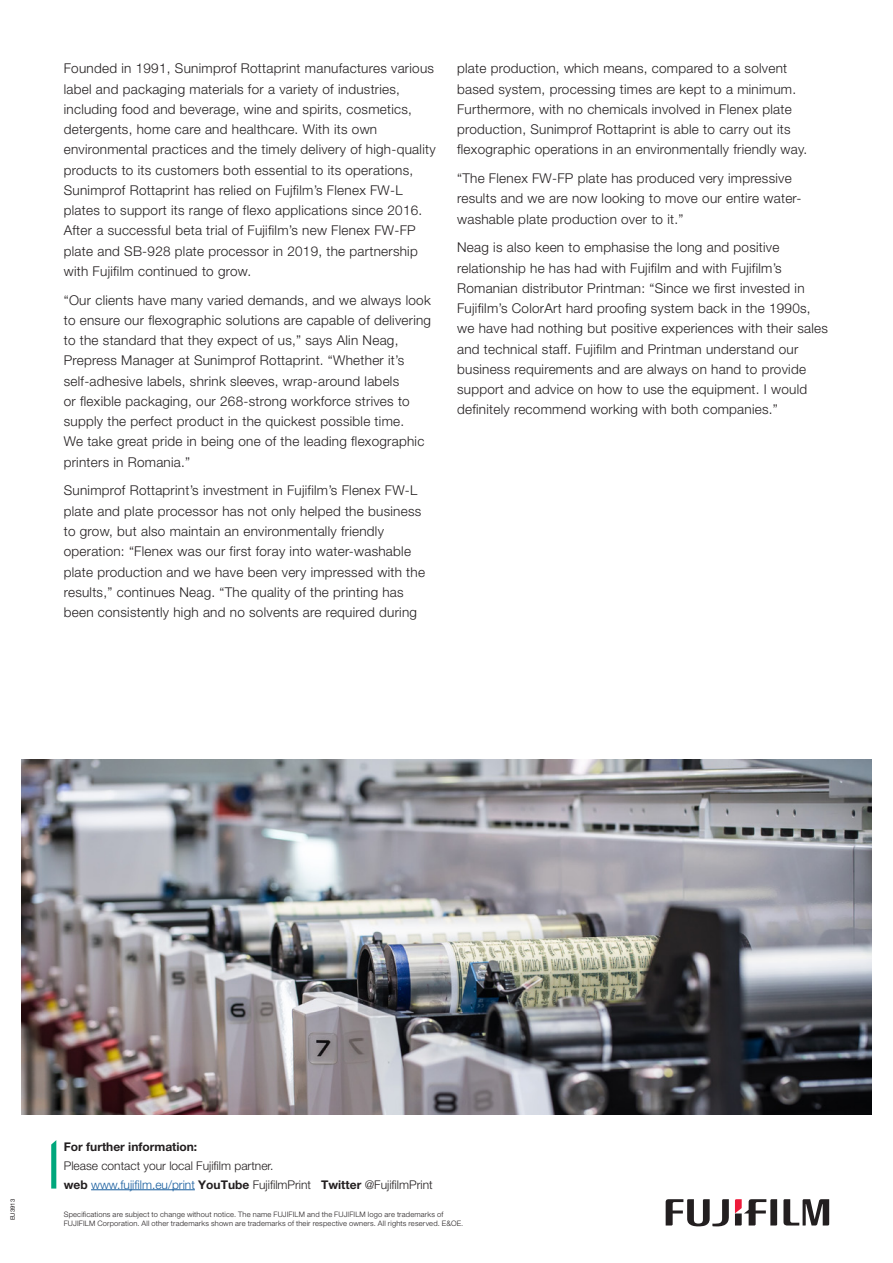
<style>
.page{position:relative;width:893px;height:1263px;background:#fff}
.page>*{position:absolute;margin:0;border:0;box-sizing:border-box;transform-origin:0 0}
.Content_-_body_text{font:300 13.5px/20.2px "Helvetica Neue LT Pro";letter-spacing:.02em;color:#231f20}
.Footer_-_address_tex{font:300 12px "Helvetica Neue LT Pro";color:#231f20}
.Footer_-_address_hea{font:700 12px "Helvetica Neue LT Pro";color:#231f20}
.t1{font:300 7.5px/9px "Helvetica Neue LT Pro";letter-spacing:.025em;color:#231f20}
.Footer_-_neg_number{font:6px "Helvetica Neue LT Pro";color:#231f20}
.s1{font-weight:700}
.s2{color:#175d9e}
</style>
<div class="page">
<svg style="left:783px;top:1199px;width:46px;height:26px"></svg>
<svg style="left:666px;top:1199px;width:63px;height:28px"></svg>
<svg style="left:735px;top:1199px;width:42px;height:26px"></svg>
<svg style="left:51px;top:1140px;width:5px;height:48px"></svg>
<hr style="left:91px;top:1189px;width:104px;height:1px;background:#175d9e">
<img style="left:21px;top:760px;width:851px;height:354px">
<p class="Content_-_body_text" style="left:64px;top:58px;width:373px">Founded in 1991, Sunimprof Rottaprint manufactures various label and packaging materials for a variety of industries, including food and beverage, wine and spirits, cosmetics, detergents, home care and healthcare. With its own environmental practices and the timely delivery of high-quality products to its customers both essential to its operations, Sunimprof Rottaprint has relied on Fujfilm’s Flenex FW-L plates to support its range of flexo applications since 2016.<br>After a successful beta trial of Fujifilm’s new Flenex FW-FP plate and SB-928 plate processor in 2019, the partnership with Fujifilm continued to grow.</p>
<p class="Content_-_body_text" style="left:64px;top:289px;width:369px">“Our clients have many varied demands, and we always look to ensure our flexographic solutions are capable of delivering to the standard that they expect of us,” says Alin Neag, Prepress Manager at Sunimprof Rottaprint. “Whether it’s self-adhesive labels, shrink sleeves, wrap-around labels<br>or flexible packaging, our 268-strong workforce strives to supply the perfect product in the quickest possible time.<br>We take great pride in being one of the leading flexographic printers in Romania.”</p>
<p class="Content_-_body_text" style="left:64px;top:480px;width:363px">Sunimprof Rottaprint’s investment in Fujifilm’s Flenex FW-L plate and plate processor has not only helped the business to grow, but also maintain an environmentally friendly operation: “Flenex was our first foray into water-washable plate production and we have been very impressed with the results,” continues Neag. “The quality of the printing has been consistently high and no solvents are required during</p>
<p class="Content_-_body_text" style="left:457px;top:58px;width:351px">plate production, which means, compared to a solvent based system, processing times are kept to a minimum.<br>Furthermore, with no chemicals involved in Flenex plate production, Sunimprof Rottaprint is able to carry out its flexographic operations in an environmentally friendly way.</p>
<p class="Content_-_body_text" style="left:457px;top:168px;width:346px">“The Flenex FW-FP plate has produced very impressive results and we are now looking to move our entire water&shy;washable plate production over to it.”</p>
<p class="Content_-_body_text" style="left:457px;top:237px;width:372px">Neag is also keen to emphasise the long and positive relationship he has had with Fujifilm and with Fujifilm’s Romanian distributor Printman: “Since we first invested in Fujifilm’s ColorArt hard proofing system back in the 1990s, we have had nothing but positive experiences with their sales and technical staff. Fujifilm and Printman understand our business requirements and are always on hand to provide support and advice on how to use the equipment. I would definitely recommend working with both companies.”</p>
<p class="Footer_-_neg_number" style="left:9px;top:1220px;width:23px;rotate:-90deg">EU3913</p>
<p class="Footer_-_address_hea" style="left:64px;top:1139px;width:135px">For further information:</p>
<p class="Footer_-_address_tex" style="left:64px;top:1158px;width:211px">Please contact your local Fujifilm partner.</p>
<p class="Footer_-_address_tex" style="left:64px;top:1177px;width:370px"><span class="s1">web</span> <span class="s2">www.fujifilm.eu/print</span> <span class="s1">YouTube</span> FujifilmPrint <span class="s1">Twitter</span> @FujifilmPrint</p>
<p class="t1" style="left:64px;top:1210px;width:401px">Specifications are subject to change without notice. The name FUJIFILM and the FUJIFILM logo are trademarks of<br>FUJIFILM Corporation. All other trademarks shown are trademarks of their respective owners. All rights reserved. E&amp;OE.</p>
</div>
